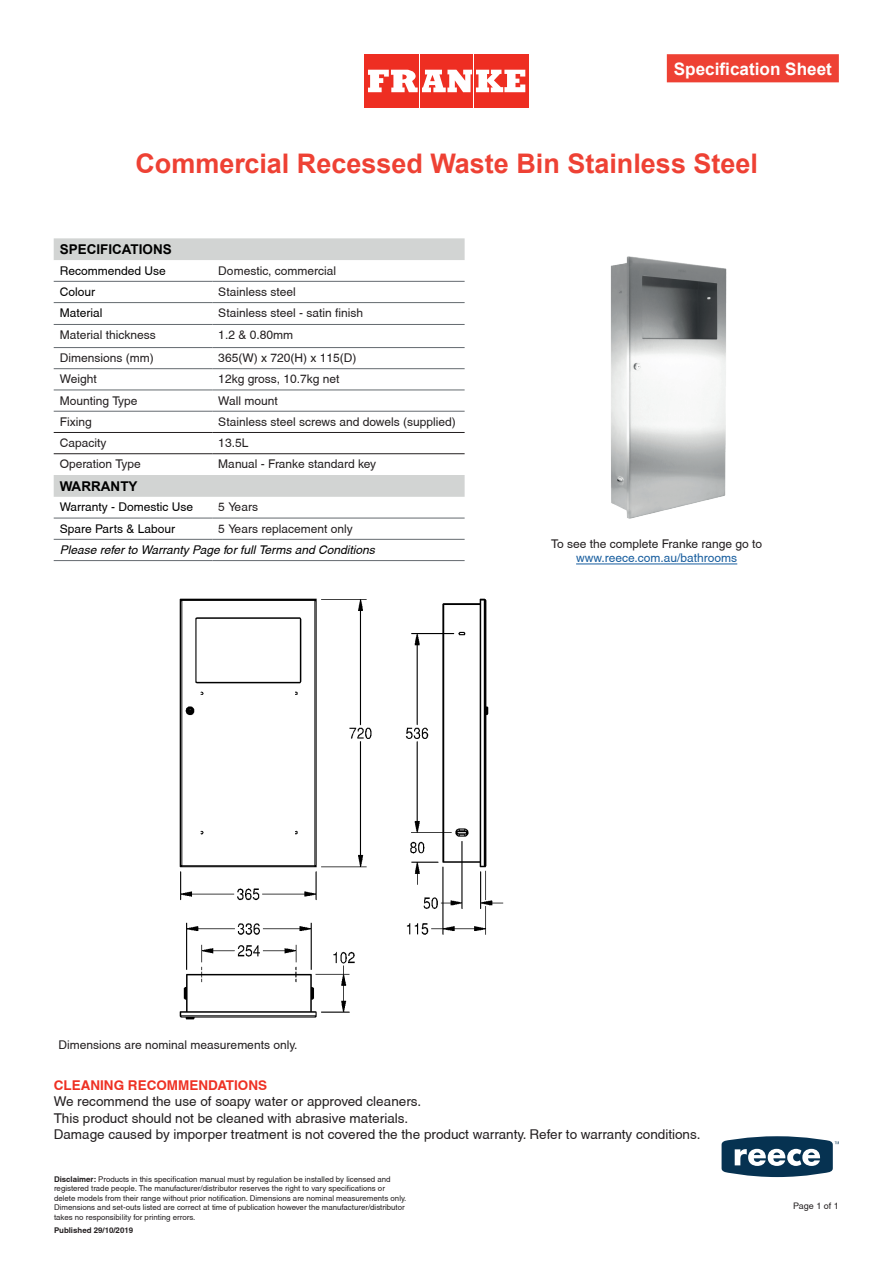
<style>
.page{position:relative;width:893px;height:1263px;background:#fff}
.page>*{position:absolute;margin:0;border:0;box-sizing:border-box;transform-origin:0 0}
.t1{font:700 27px "Arial";color:#ee4134}
.t2{font:700 17.1px "Arial";color:#fff}
.t3{font:13.5px/16.2px "Helvetica";color:#231f20}
.t4{font:700 13.5px "Helvetica";color:#ee3124}
.t5{font:700 13.5px "Arial";color:#000}
.t6{font:12px "Helvetica";color:#231f20}
.t7{font:12px "Helvetica";color:#000001}
.t8{font:italic 12px "Helvetica";color:#000001}
.t9{font:12px "Helvetica";color:#175d9e}
.t10{font:9px "Helvetica";color:#231f20}
.t11{font:7.8px/9.4px "Helvetica";color:#231f20}
.t12{font:700 7.8px "Helvetica";color:#231f20}
.s1{font-weight:700}
</style>
<div class="page">
<hr style="left:576px;top:564px;width:161px;height:1px;background:#175d9e">
<svg style="left:722px;top:1136px;width:117px;height:41px"></svg>
<div style="left:667px;top:54px;width:172px;height:28px;background:#ee4134"></div>
<div style="left:364px;top:54px;width:55px;height:53px;background:#ee2e22"></div>
<div style="left:420px;top:54px;width:53px;height:53px;background:#ee2e22"></div>
<div style="left:475px;top:54px;width:54px;height:53px;background:#ee2e22"></div>
<svg style="left:368px;top:70px;width:157px;height:22px"></svg>
<svg style="left:54px;top:238px;width:411px;height:259px"></svg>
<hr style="left:54px;top:281px;width:158px;height:1px;background:#646a6f">
<hr style="left:212px;top:281px;width:253px;height:1px;background:#646a6f">
<hr style="left:54px;top:302px;width:158px;height:1px;background:#646a6f">
<hr style="left:212px;top:302px;width:253px;height:1px;background:#646a6f">
<hr style="left:54px;top:324px;width:158px;height:1px;background:#646a6f">
<hr style="left:212px;top:324px;width:253px;height:1px;background:#646a6f">
<hr style="left:54px;top:347px;width:158px;height:1px;background:#646a6f">
<hr style="left:212px;top:347px;width:253px;height:1px;background:#646a6f">
<hr style="left:54px;top:368px;width:158px;height:1px;background:#646a6f">
<hr style="left:212px;top:368px;width:253px;height:1px;background:#646a6f">
<hr style="left:54px;top:390px;width:158px;height:1px;background:#646a6f">
<hr style="left:212px;top:390px;width:253px;height:1px;background:#646a6f">
<hr style="left:54px;top:411px;width:158px;height:1px;background:#646a6f">
<hr style="left:212px;top:411px;width:253px;height:1px;background:#646a6f">
<hr style="left:54px;top:518px;width:158px;height:1px;background:#646a6f">
<hr style="left:212px;top:518px;width:253px;height:1px;background:#646a6f">
<hr style="left:54px;top:539px;width:158px;height:1px;background:#646a6f">
<hr style="left:212px;top:539px;width:253px;height:1px;background:#646a6f">
<hr style="left:54px;top:560px;width:158px;height:1px;background:#646a6f">
<hr style="left:212px;top:560px;width:253px;height:1px;background:#646a6f">
<hr style="left:54px;top:432px;width:158px;height:1px;background:#231f20">
<hr style="left:212px;top:432px;width:253px;height:1px;background:#231f20">
<hr style="left:54px;top:453px;width:158px;height:1px;background:#231f20">
<hr style="left:212px;top:453px;width:253px;height:1px;background:#231f20">
<img style="left:611px;top:256px;width:116px;height:263px">
<img style="left:179px;top:598px;width:325px;height:422px">
<h2 class="t2" style="left:674px;top:57px;width:160px">Specification Sheet</h2>
<h1 class="t1" style="left:135px;top:144px;width:624px">Commercial Recessed Waste Bin Stainless Steel</h1>
<h3 class="t5" style="left:60px;top:240px;width:114px">SPECIFICATIONS</h3>
<h3 class="t7" style="left:60px;top:264px;width:108px">Recommended Use</h3>
<h3 class="t6" style="left:218px;top:264px;width:119px">Domestic, commercial</h3>
<h3 class="t7" style="left:60px;top:285px;width:37px">Colour</h3>
<h3 class="t6" style="left:218px;top:285px;width:79px">Stainless steel</h3>
<h3 class="t7" style="left:60px;top:306px;width:44px">Material</h3>
<h3 class="t6" style="left:218px;top:306px;width:146px">Stainless steel - satin finish</h3>
<h3 class="t6" style="left:60px;top:328px;width:97px">Material thickness</h3>
<h3 class="t6" style="left:218px;top:328px;width:76px">1.2 &amp; 0.80mm</h3>
<h3 class="t6" style="left:60px;top:351px;width:95px">Dimensions (mm)</h3>
<h3 class="t6" style="left:218px;top:351px;width:140px">365(W) x 720(H) x 115(D)</h3>
<h3 class="t6" style="left:60px;top:372px;width:38px">Weight</h3>
<h3 class="t6" style="left:218px;top:372px;width:123px">12kg gross, 10.7kg net</h3>
<h3 class="t6" style="left:60px;top:393px;width:79px">Mounting Type</h3>
<h3 class="t6" style="left:218px;top:393px;width:61px">Wall mount</h3>
<h3 class="t6" style="left:60px;top:415px;width:34px">Fixing</h3>
<h3 class="t6" style="left:218px;top:415px;width:239px">Stainless steel screws and dowels (supplied)</h3>
<h3 class="t6" style="left:60px;top:436px;width:48px">Capacity</h3>
<h3 class="t6" style="left:218px;top:436px;width:32px">13.5L</h3>
<h3 class="t6" style="left:60px;top:457px;width:83px">Operation Type</h3>
<h3 class="t6" style="left:218px;top:457px;width:159px">Manual - Franke standard key</h3>
<h3 class="t5" style="left:60px;top:476px;width:79px">WARRANTY</h3>
<h3 class="t7" style="left:60px;top:500px;width:135px">Warranty - Domestic Use</h3>
<h3 class="t6" style="left:218px;top:500px;width:41px">5 Years</h3>
<h3 class="t7" style="left:60px;top:521px;width:117px">Spare Parts &amp; Labour</h3>
<h3 class="t6" style="left:218px;top:521px;width:136px">5 Years replacement only</h3>
<h3 class="t8" style="left:60px;top:543px;width:317px">Please refer to Warranty Page for full Terms and Conditions</h3>
<h3 class="t6" style="left:551px;top:537px;width:212px">To see the complete Franke range go to</h3>
<h3 class="t9" style="left:576px;top:551px;width:163px">www.reece.com.au/bathrooms</h3>
<h3 class="t6" style="left:59px;top:1038px;width:240px">Dimensions are nominal measurements only.</h3>
<h3 class="t4" style="left:54px;top:1077px;width:215px">CLEANING RECOMMENDATIONS</h3>
<h3 class="t3" style="left:54px;top:1093px;width:648px">We recommend the use of soapy water or approved cleaners.<br>This product should not be cleaned with abrasive materials.<br>Damage caused by imporper treatment is not covered the the product warranty. Refer to warranty conditions.</h3>
<p class="t11" style="left:54px;top:1174px;width:354px"><span class="s1">Disclaimer:</span> Products in this specification manual must by regulation be installed by licensed and registered trade people. The manufacturer/distributor reserves the right to vary specifications or delete models from their range without prior notification. Dimensions are nominal measurements only.<br>Dimensions and set-outs listed are correct at time of publication however the manufacturer/distributor takes no responsibility for printing errors.</p>
<p class="t12" style="left:54px;top:1226px;width:81px">Published 29/10/2019</p>
<p class="t10" style="left:793px;top:1200px;width:47px">Page 1 of 1</p>
</div>
